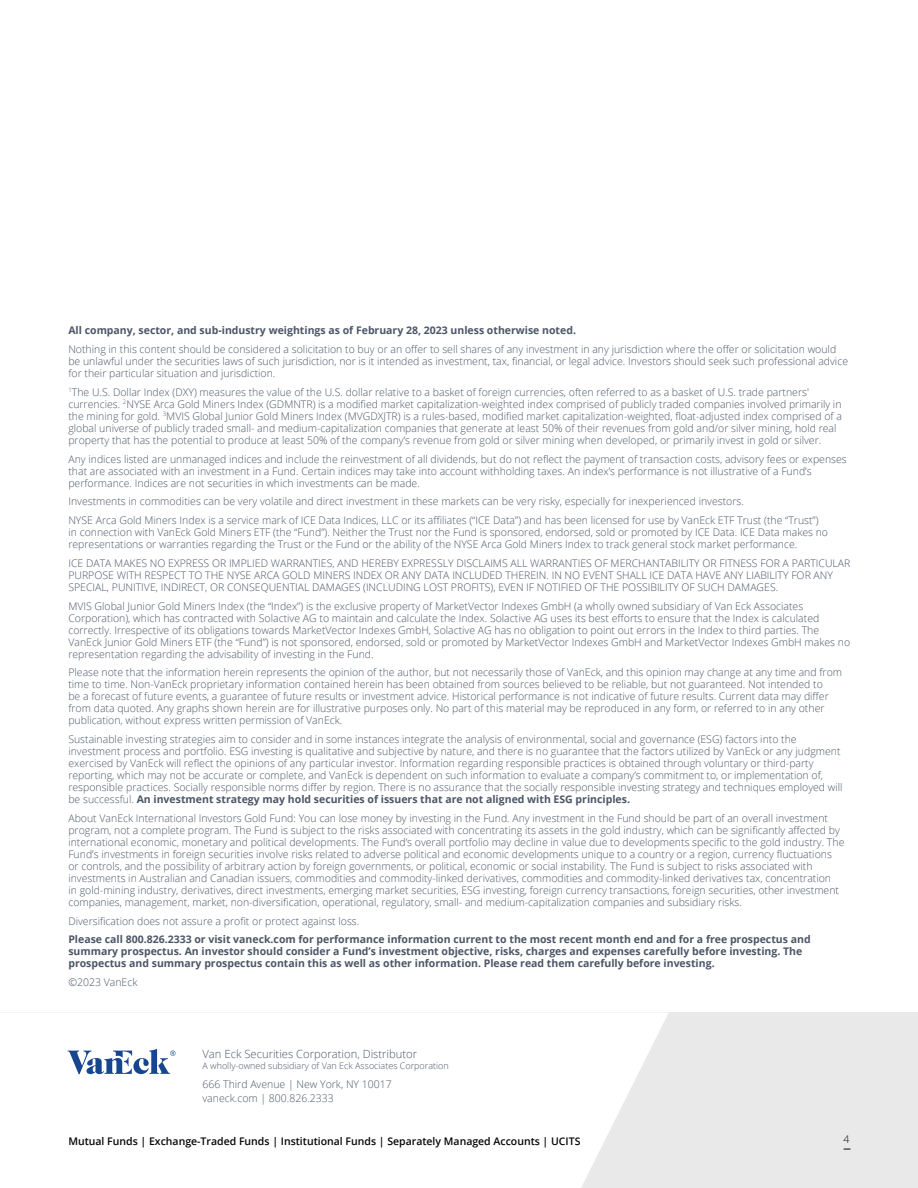
<style>
.page{position:relative;width:918px;height:1188px;background:#fff}
.page>*{position:absolute;margin:0;border:0;box-sizing:border-box;transform-origin:0 0}
.t1{font:300 11.25px "Open Sans";color:#4b5666}
.Disclosure{font:300 10.5px/12px "Open Sans";color:#4b5666}
.Disclosure_Bold{font:700 10.5px/12px "Open Sans";color:#4b5666}
.t2{font:600 10.5px "Open Sans";color:#050505}
.t3{font:300 10.5px "Open Sans";color:#050505}
.t4{font:300 9px "Open Sans";color:#4b5666}
.s1{font-weight:700}
</style>
<div class="page">
<div style="left:0;top:1012px;width:918px;height:176px;background:#e9e9e9"></div>
<svg style="left:0;top:1012px;width:668px;height:176px;background:#fdfdfd"></svg>
<svg style="left:68px;top:1049px;width:107px;height:25px;background:#a7b9d4"></svg>
<p class="Disclosure_Bold" style="left:68px;top:324px;width:509px">All company, sector, and sub-industry weightings as of February 28, 2023 unless otherwise noted.</p>
<p class="Disclosure" style="left:68px;top:343px;width:781px">Nothing in this content should be considered a solicitation to buy or an offer to sell shares of any investment in any jurisdiction where the offer or solicitation would be unlawful under the securities laws of such jurisdiction, nor is it intended as investment, tax, financial, or legal advice. Investors should seek such professional advice for their particular situation and jurisdiction.</p>
<p class="Disclosure" style="left:68px;top:386px;width:775px"><sup>1</sup>The U.S. Dollar Index (DXY) measures the value of the U.S. dollar relative to a basket of foreign currencies, often referred to as a basket of U.S. trade partners' currencies. <sup>2</sup>NYSE Arca Gold Miners Index (GDMNTR) is a modified market capitalization-weighted index comprised of publicly traded companies involved primarily in the mining for gold. <sup>3</sup>MVIS Global Junior Gold Miners Index (MVGDXJTR) is a rules-based, modified market capitalization-weighted, float-adjusted index comprised of a global universe of publicly traded small- and medium-capitalization companies that generate at least 50% of their revenues from gold and/or silver mining, hold real property that has the potential to produce at least 50% of the company’s revenue from gold or silver mining when developed, or primarily invest in gold or silver.</p>
<p class="Disclosure" style="left:68px;top:452px;width:780px">Any indices listed are unmanaged indices and include the reinvestment of all dividends, but do not reflect the payment of transaction costs, advisory fees or expenses that are associated with an investment in a Fund. Certain indices may take into account withholding taxes. An index’s performance is not illustrative of a Fund’s performance. Indices are not securities in which investments can be made.</p>
<p class="Disclosure" style="left:68px;top:495px;width:677px">Investments in commodities can be very volatile and direct investment in these markets can be very risky, especially for inexperienced investors.</p>
<p class="Disclosure" style="left:68px;top:514px;width:761px">NYSE Arca Gold Miners Index is a service mark of ICE Data Indices, LLC or its affiliates (“ICE Data”) and has been licensed for use by VanEck ETF Trust (the “Trust”) in connection with VanEck Gold Miners ETF (the “Fund”). Neither the Trust nor the Fund is sponsored, endorsed, sold or promoted by ICE Data. ICE Data makes no representations or warranties regarding the Trust or the Fund or the ability of the NYSE Arca Gold Miners Index to track general stock market performance.</p>
<p class="Disclosure" style="left:68px;top:557px;width:784px">ICE DATA MAKES NO EXPRESS OR IMPLIED WARRANTIES, AND HEREBY EXPRESSLY DISCLAIMS ALL WARRANTIES OF MERCHANTABILITY OR FITNESS FOR A PARTICULAR<br>PURPOSE WITH RESPECT TO THE NYSE ARCA GOLD MINERS INDEX OR ANY DATA INCLUDED THEREIN. IN NO EVENT SHALL ICE DATA HAVE ANY LIABILITY FOR ANY<br>SPECIAL, PUNITIVE, INDIRECT, OR CONSEQUENTIAL DAMAGES (INCLUDING LOST PROFITS), EVEN IF NOTIFIED OF THE POSSIBILITY OF SUCH DAMAGES.</p>
<p class="Disclosure" style="left:68px;top:599px;width:783px">MVIS Global Junior Gold Miners Index (the “Index”) is the exclusive property of MarketVector Indexes GmbH (a wholly owned subsidiary of Van Eck Associates Corporation), which has contracted with Solactive AG to maintain and calculate the Index. Solactive AG uses its best efforts to ensure that the Index is calculated correctly. Irrespective of its obligations towards MarketVector Indexes GmbH, Solactive AG has no obligation to point out errors in the Index to third parties. The VanEck Junior Gold Miners ETF (the “Fund”) is not sponsored, endorsed, sold or promoted by MarketVector Indexes GmbH and MarketVector Indexes GmbH makes no representation regarding the advisability of investing in the Fund.</p>
<p class="Disclosure" style="left:68px;top:666px;width:775px">Please note that the information herein represents the opinion of the author, but not necessarily those of VanEck, and this opinion may change at any time and from time to time. Non-VanEck proprietary information contained herein has been obtained from sources believed to be reliable, but not guaranteed. Not intended to<br>be a forecast of future events, a guarantee of future results or investment advice. Historical performance is not indicative of future results. Current data may differ from data quoted. Any graphs shown herein are for illustrative purposes only. No part of this material may be reproduced in any form, or referred to in any other publication, without express written permission of VanEck.</p>
<p class="Disclosure" style="left:68px;top:733px;width:776px">Sustainable investing strategies aim to consider and in some instances integrate the analysis of environmental, social and governance (ESG) factors into the investment process and portfolio. ESG investing is qualitative and subjective by nature, and there is no guarantee that the factors utilized by VanEck or any judgment exercised by VanEck will reflect the opinions of any particular investor. Information regarding responsible practices is obtained through voluntary or third-party reporting, which may not be accurate or complete, and VanEck is dependent on such information to evaluate a company’s commitment to, or implementation of, responsible practices. Socially responsible norms differ by region. There is no assurance that the socially responsible investing strategy and techniques employed will be successful. <span class="s1">An investment strategy may hold securities of issuers that are not aligned with ESG principles.</span></p>
<p class="Disclosure" style="left:68px;top:812px;width:778px">About VanEck International Investors Gold Fund: You can lose money by investing in the Fund. Any investment in the Fund should be part of an overall investment program, not a complete program. The Fund is subject to the risks associated with concentrating its assets in the gold industry, which can be significantly affected by international economic, monetary and political developments. The Fund’s overall portfolio may decline in value due to developments specific to the gold industry. The Fund’s investments in foreign securities involve risks related to adverse political and economic developments unique to a country or a region, currency fluctuations or controls, and the possibility of arbitrary action by foreign governments, or political, economic or social instability. The Fund is subject to risks associated with investments in Australian and Canadian issuers, commodities and commodity-linked derivatives, commodities and commodity-linked derivatives tax, concentration<br>in gold-mining industry, derivatives, direct investments, emerging market securities, ESG investing, foreign currency transactions, foreign securities, other investment companies, management, market, non-diversification, operational, regulatory, small- and medium-capitalization companies and subsidiary risks.</p>
<p class="Disclosure" style="left:68px;top:914px;width:292px">Diversification does not assure a profit or protect against loss.</p>
<p class="Disclosure_Bold" style="left:68px;top:933px;width:744px">Please call 800.826.2333 or visit vaneck.com for performance information current to the most recent month end and for a free prospectus and summary prospectus. An investor should consider a Fund’s investment objective, risks, charges and expenses carefully before investing. The prospectus and summary prospectus contain this as well as other information. Please read them carefully before investing.</p>
<p class="Disclosure" style="left:68px;top:976px;width:71px">©2023 VanEck</p>
<p class="t1" style="left:202px;top:1046px;width:216px">Van Eck Securities Corporation, Distributor</p>
<p class="t4" style="left:202px;top:1059px;width:248px">A wholly-owned subsidiary of Van Eck Associates Corporation</p>
<p class="Disclosure" style="left:202px;top:1077px;width:191px;line-height:13.5px">666 Third Avenue | New York, NY 10017 vaneck.com | 800.826.2333</p>
<p class="t2" style="left:68px;top:1134px;width:514px">Mutual Funds | Exchange-Traded Funds | Institutional Funds | Separately Managed Accounts | UCITS</p>
<p class="t3" style="left:844px;top:1132px;width:7px">4</p>
</div>
